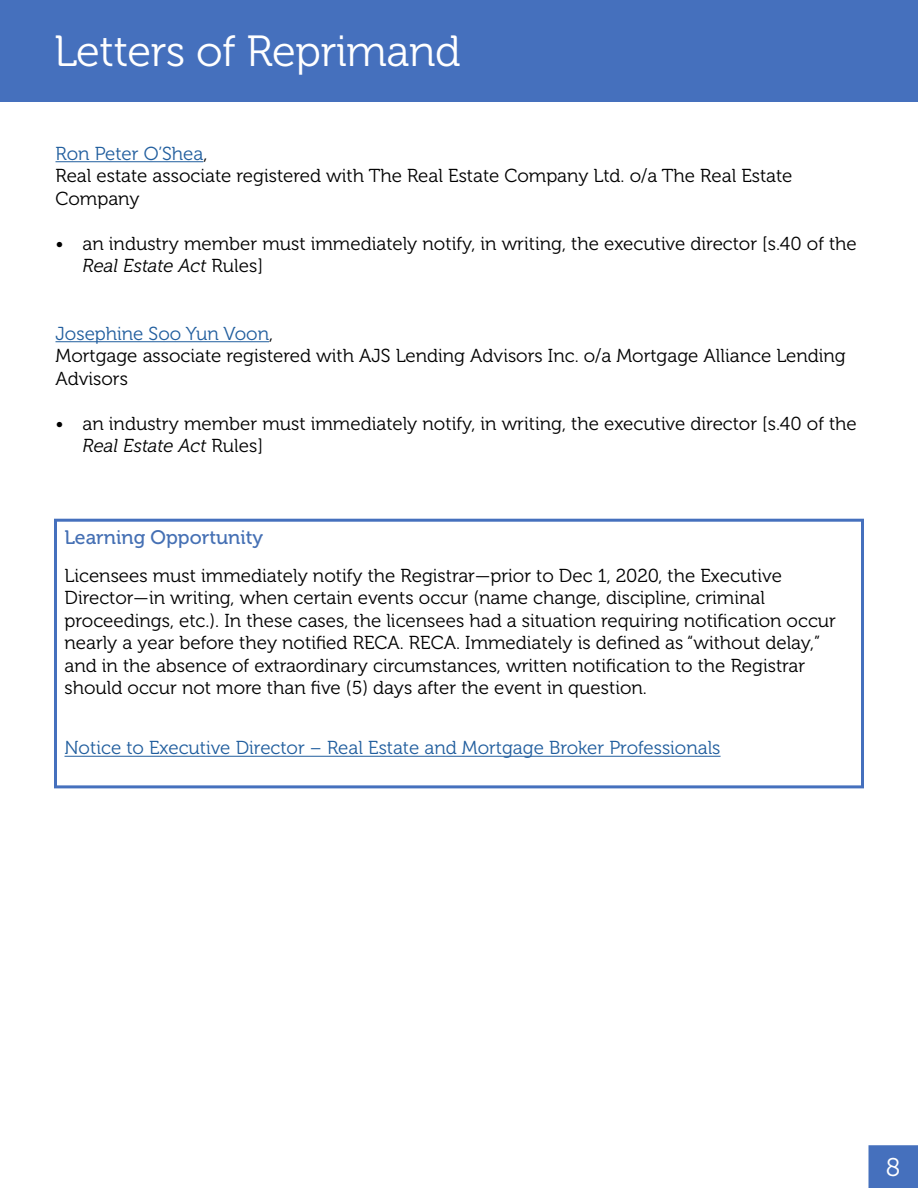
<style>
.page{position:relative;width:918px;height:1188px;background:#fff}
.page>*{position:absolute;margin:0;border:0;box-sizing:border-box;transform-origin:0 0}
.t1{font:43.5px "Museo 300";letter-spacing:-.01em;color:#fff}
.t2{font:25.5px "Museo 300";color:#fff}
.t3{font:19.5px "Museo 500";color:#4570b4}
.t4{font:18.75px/22.5px "Museo 300";color:#000}
.t5{font:18.75px "Museo 300";color:#215e9e}
.s1{color:#215e9e}
.s2{font-style:italic}
</style>
<div class="page">
<div style="left:869px;top:1146px;width:48px;height:41px;background:#4570bd"></div>
<div style="left:868px;top:1145px;width:50px;height:43px;border:2px solid #4570bd"></div>
<div style="left:0;top:0;width:918px;height:102px;background:#4570bd"></div>
<hr style="left:56px;top:161px;width:147px;height:1px;background:#215e9e">
<hr style="left:56px;top:341px;width:213px;height:1px;background:#215e9e">
<hr style="left:64px;top:756px;width:657px;height:1px;background:#215e9e">
<div style="left:54px;top:519px;width:810px;height:269px;border:3px solid #4570bd"></div>
<h1 class="t1" style="left:54px;top:28px;width:408px">Letters of Reprimand</h1>
<p class="t4" style="left:56px;top:143px;width:739px"><span class="s1">Ron Peter O’Shea</span>,<br>Real estate associate registered with The Real Estate Company Ltd. o/a The Real Estate<br>Company</p>
<p class="t4" style="left:82px;top:233px;width:776px;text-indent:-27px">• an industry member must immediately notify, in writing, the executive director [s.40 of the<br><span class="s2">Real Estate Act</span> Rules]</p>
<p class="t4" style="left:56px;top:323px;width:792px"><span class="s1">Josephine Soo Yun Voon</span>,<br>Mortgage associate registered with AJS Lending Advisors Inc. o/a Mortgage Alliance Lending<br>Advisors</p>
<p class="t4" style="left:82px;top:413px;width:776px;text-indent:-27px">• an industry member must immediately notify, in writing, the executive director [s.40 of the<br><span class="s2">Real Estate Act</span> Rules]</p>
<p class="t3" style="left:64px;top:527px;width:200px">Learning Opportunity</p>
<p class="t4" style="left:64px;top:565px;width:773px">Licensees must immediately notify the Registrar—prior to Dec 1, 2020, the Executive Director—in writing, when certain events occur (name change, discipline, criminal proceedings, etc.). In these cases, the licensees had a situation requiring notification occur nearly a year before they notified RECA. RECA. Immediately is defined as “without delay,” and in the absence of extraordinary circumstances, written notification to the Registrar should occur not more than five (5) days after the event in question.</p>
<p class="t5" style="left:64px;top:738px;width:658px">Notice to Executive Director – Real Estate and Mortgage Broker Professionals</p>
<h2 class="t2" style="left:886px;top:1154px;width:16px">8</h2>
</div>
